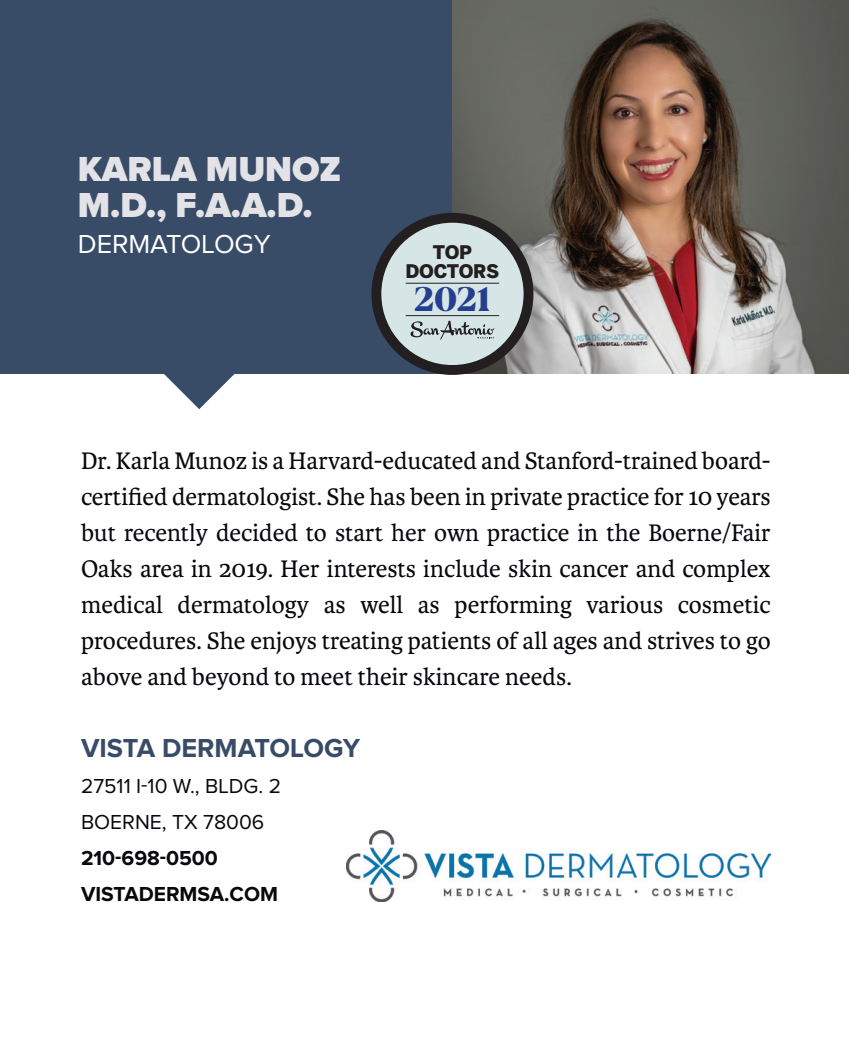
<style>
.page{position:relative;width:849px;height:1047px;background:#fff}
.page>*{position:absolute;margin:0;border:0;box-sizing:border-box;transform-origin:0 0}
.t1{font:900 36px/36px "Proxima Nova";color:#e2e2e7}
.t2{font:700 expanded 33.9px "Blacker Pro Dis";color:#253f8e}
.t3{font:700 27px "Proxima Nova";color:#384c68}
.t4{font:27px "Proxima Nova";color:#fff}
.t5{font:25.5px/36px "Karmina";color:#08080d;text-align:justify}
.t6{font:21px/36px "Proxima Nova";color:#08080d}
.t7{font:900 18.6px/19.2px "Benton Sans";letter-spacing:-.015em;color:#231f20;text-align:center}
.s1{font-weight:700}
</style>
<div class="page">
<hr style="left:848px;top:0;width:1px;height:1047px;background:#384c68">
<div style="left:0;top:0;width:452px;height:373px;background:#384c68"></div>
<svg style="left:161px;top:373px;width:76px;height:36px"></svg>
<img style="left:452px;top:0;width:397px;height:373px">
<div style="left:371px;top:213px;width:162px;height:162px;background:#231f20;border-radius:50%"></div>
<div style="left:381px;top:223px;width:143px;height:142px;background:#d6e6e6;border-radius:50%"></div>
<hr style="left:406px;top:315px;width:93px;height:1px;background:#231f20">
<hr style="left:406px;top:283px;width:93px;height:1px;background:#231f20">
<svg style="left:410px;top:321px;width:85px;height:18px"></svg>
<img style="left:346px;top:830px;width:425px;height:71px">
<p class="t1" style="left:78px;top:150px;width:265px">KARLA MUNOZ<br>M.D., F.A.A.D.</p>
<p class="t4" style="left:78px;top:231px;width:194px">DERMATOLOGY</p>
<p class="t7" style="left:405px;top:242px;width:96px">TOP<br>DOCTORS</p>
<p class="t2" style="left:414px;top:274px;width:77px">2021</p>
<p class="t5" style="left:81px;top:443px;width:691px">Dr. Karla Munoz is a Harvard-educated and Stanford-trained board&shy;certified dermatologist. She has been in private practice for 10 years but recently decided to start her own practice in the Boerne/Fair Oaks area in 2019. Her interests include skin cancer and complex medical dermatology as well as performing various cosmetic procedures. She enjoys treating patients of all ages and strives to go above and beyond to meet their skincare needs.</p>
<p class="t3" style="left:81px;top:735px;width:281px">VISTA DERMATOLOGY</p>
<p class="t6" style="left:81px;top:769px;width:202px">27511 I-10 W., BLDG. 2<br>BOERNE, TX 78006<br><span class="s1">210-698-0500<br>VISTADERMSA.COM</span></p>
</div>
